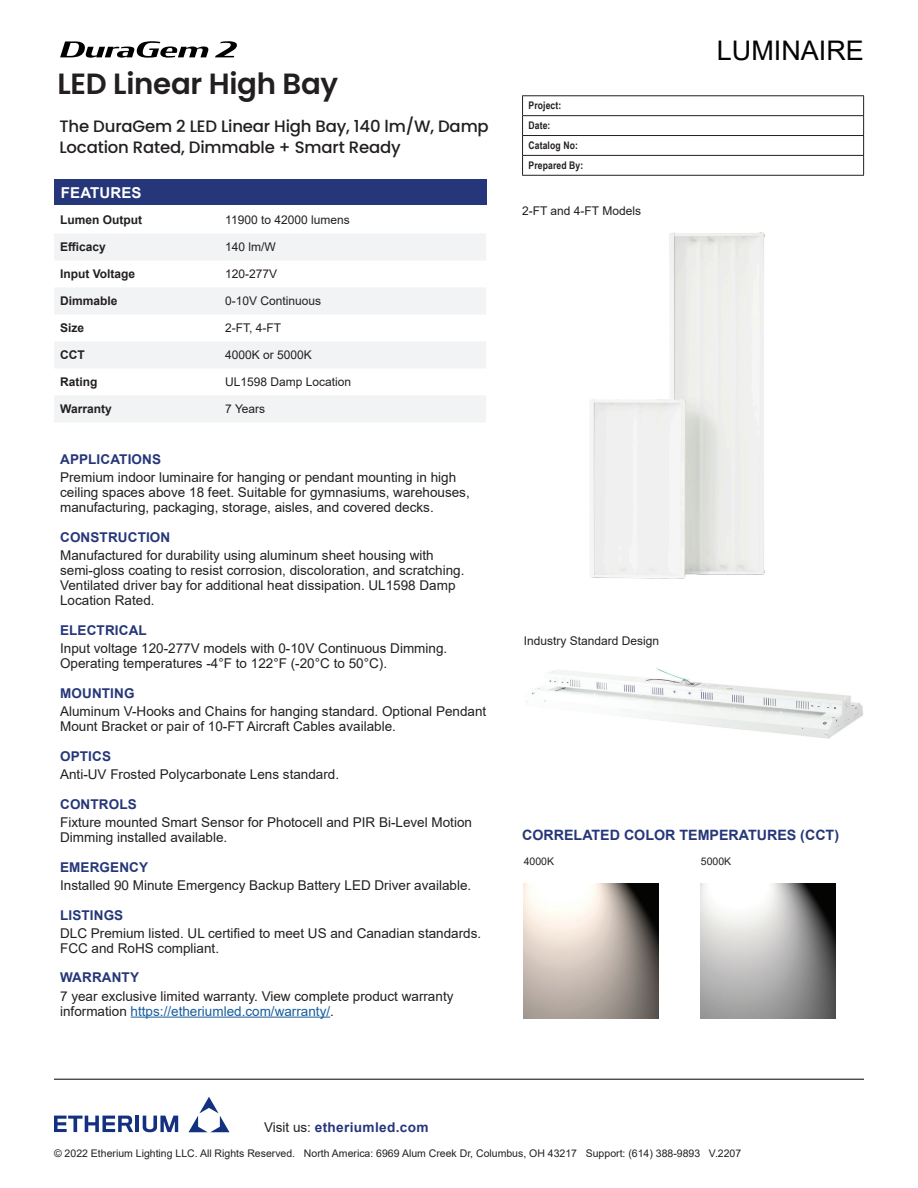
<style>
.page{position:relative;width:918px;height:1188px;background:#fff}
.page>*{position:absolute;margin:0;border:0;box-sizing:border-box;transform-origin:0 0}
.t1{font:600 29.25px "Poppins";letter-spacing:-.01em;color:#231f20}
.t2{font:27px "Arial";color:#040503}
.Paragraph_Style_-_ET{font:500 16.5px/21px "Poppins";letter-spacing:-.01em;color:#231f20}
.t3{font:700 15px "Arial";letter-spacing:.01em;color:#fff}
.Headings{font:700 14.25px "Arial";color:#253779}
.ETH_Paragraph_Style{font:13.5px/15px "Arial";color:#231f20}
.Headings-2{font:700 13.5px "Arial";letter-spacing:.01em;color:#253779}
.t4{font:700 13.5px "Arial";letter-spacing:.025em;color:#25377a}
.Captions{font:12px "Arial";color:#231f20}
.t5{font:700 12px "Arial";color:#231f20}
.Captions-2{font:10.5px "Arial";color:#231f20}
.t6{font:700 10.5px "Arial Narrow";letter-spacing:.01em;color:#231f20}
.s1{color:#175d9e}
.s2{font-weight:400;color:#231f20}
</style>
<div class="page">
<hr style="left:54px;top:1079px;width:810px;height:1px;background:#000">
<svg style="left:188px;top:1097px;width:42px;height:35px"></svg>
<svg style="left:54px;top:1116px;width:79px;height:16px"></svg>
<hr style="left:136px;top:1116px;width:3px;height:16px;background:#13317e">
<svg style="left:143px;top:1116px;width:35px;height:16px"></svg>
<svg style="left:60px;top:41px;width:149px;height:17px"></svg>
<svg style="left:215px;top:41px;width:22px;height:16px"></svg>
<svg style="left:54px;top:234px;width:432px;height:188px;fill:#f1f3f4"></svg>
<div style="left:54px;top:179px;width:432px;height:26px;background:#25377a"></div>
<hr style="left:522px;top:95px;width:342px;height:1px;background:#231f20">
<hr style="left:522px;top:115px;width:342px;height:1px;background:#231f20">
<hr style="left:522px;top:135px;width:342px;height:1px;background:#231f20">
<hr style="left:522px;top:155px;width:342px;height:1px;background:#231f20">
<svg style="left:522px;top:96px;width:1px;height:79px"></svg>
<svg style="left:863px;top:96px;width:1px;height:79px"></svg>
<hr style="left:522px;top:175px;width:342px;height:1px;background:#231f20">
<img style="left:524px;top:883px;width:135px;height:135px">
<img style="left:701px;top:883px;width:135px;height:135px">
<hr style="left:131px;top:1017px;width:199px;height:1px;background:#175d9e">
<img style="left:527px;top:668px;width:336px;height:71px">
<img style="left:590px;top:232px;width:175px;height:347px">
<p class="t1" style="left:58px;top:67px;width:282px">LED Linear High Bay</p>
<p class="Paragraph_Style_-_ET" style="left:59px;top:116px;width:431px">The DuraGem 2 LED Linear High Bay, 140 lm/W, Damp<br>Location Rated, Dimmable + Smart Ready</p>
<p class="t3" style="left:61px;top:182px;width:82px">FEATURES</p>
<p class="t5" style="left:60px;top:212px;width:83px">Lumen Output</p>
<p class="Captions" style="left:225px;top:212px;width:126px">11900 to 42000 lumens</p>
<p class="t5" style="left:60px;top:239px;width:47px">Efficacy</p>
<p class="Captions" style="left:225px;top:239px;width:52px">140 lm/W</p>
<p class="t5" style="left:60px;top:266px;width:77px">Input Voltage</p>
<p class="Captions" style="left:225px;top:266px;width:54px">120-277V</p>
<p class="t5" style="left:60px;top:293px;width:59px">Dimmable</p>
<p class="Captions" style="left:225px;top:293px;width:98px">0-10V Continuous</p>
<p class="t5" style="left:60px;top:320px;width:26px">Size</p>
<p class="Captions" style="left:225px;top:320px;width:58px">2-FT, 4-FT</p>
<p class="t5" style="left:60px;top:347px;width:26px">CCT</p>
<p class="Captions" style="left:225px;top:347px;width:88px">4000K or 5000K</p>
<p class="t5" style="left:60px;top:374px;width:39px">Rating</p>
<p class="Captions" style="left:225px;top:374px;width:128px">UL1598 Damp Location</p>
<p class="t5" style="left:60px;top:401px;width:53px">Warranty</p>
<p class="Captions" style="left:225px;top:401px;width:42px">7 Years</p>
<p class="Headings-2" style="left:60px;top:450px;width:102px">APPLICATIONS</p>
<p class="ETH_Paragraph_Style" style="left:60px;top:470px;width:411px">Premium indoor luminaire for hanging or pendant mounting in high ceiling spaces above 18 feet. Suitable for gymnasiums, warehouses, manufacturing, packaging, storage, aisles, and covered decks.</p>
<p class="Headings-2" style="left:60px;top:528px;width:112px">CONSTRUCTION</p>
<p class="ETH_Paragraph_Style" style="left:60px;top:548px;width:406px">Manufactured for durability using aluminum sheet housing with semi-gloss coating to resist corrosion, discoloration, and scratching.<br>Ventilated driver bay for additional heat dissipation. UL1598 Damp Location Rated.</p>
<p class="Headings-2" style="left:60px;top:621px;width:88px">ELECTRICAL</p>
<p class="ETH_Paragraph_Style" style="left:60px;top:641px;width:389px">Input voltage 120-277V models with 0-10V Continuous Dimming.<br>Operating temperatures -4°F to 122°F (-20°C to 50°C).</p>
<p class="Headings-2" style="left:60px;top:683px;width:76px">MOUNTING</p>
<p class="ETH_Paragraph_Style" style="left:60px;top:704px;width:428px">Aluminum V-Hooks and Chains for hanging standard. Optional Pendant<br>Mount Bracket or pair of 10-FT Aircraft Cables available.</p>
<p class="Headings-2" style="left:60px;top:746px;width:52px">OPTICS</p>
<p class="ETH_Paragraph_Style" style="left:60px;top:767px;width:281px">Anti-UV Frosted Polycarbonate Lens standard.</p>
<p class="Headings-2" style="left:60px;top:794px;width:78px">CONTROLS</p>
<p class="ETH_Paragraph_Style" style="left:60px;top:815px;width:413px">Fixture mounted Smart Sensor for Photocell and PIR Bi-Level Motion<br>Dimming installed available.</p>
<p class="Headings-2" style="left:60px;top:857px;width:90px">EMERGENCY</p>
<p class="ETH_Paragraph_Style" style="left:60px;top:877px;width:413px">Installed 90 Minute Emergency Backup Battery LED Driver available.</p>
<p class="Headings-2" style="left:60px;top:905px;width:65px">LISTINGS</p>
<p class="ETH_Paragraph_Style" style="left:60px;top:925px;width:423px">DLC Premium listed. UL certified to meet US and Canadian standards.<br>FCC and RoHS compliant.</p>
<p class="Headings-2" style="left:60px;top:968px;width:80px">WARRANTY</p>
<p class="ETH_Paragraph_Style" style="left:60px;top:988px;width:395px">7 year exclusive limited warranty. View complete product warranty information <span class="s1">https://etheriumled.com/warranty/</span>.</p>
<p class="t6" style="left:529px;top:98px;width:34px">Project:</p>
<p class="t6" style="left:529px;top:118px;width:23px">Date:</p>
<p class="t6" style="left:529px;top:138px;width:51px">Catalog No:</p>
<p class="t6" style="left:529px;top:157px;width:56px">Prepared By:</p>
<p class="Captions" style="left:522px;top:203px;width:120px">2-FT and 4-FT Models</p>
<h2 class="t2" style="left:717px;top:32px;width:149px">LUMINAIRE</h2>
<p class="Captions" style="left:524px;top:633px;width:137px">Industry Standard Design</p>
<p class="Headings" style="left:522px;top:825px;width:318px">CORRELATED COLOR TEMPERATURES (CCT)</p>
<p class="Captions-2" style="left:524px;top:854px;width:32px">4000K</p>
<p class="Captions-2" style="left:701px;top:854px;width:32px">5000K</p>
<p class="t4" style="left:264px;top:1117px;width:166px"><span class="s2">Visit us:</span> etheriumled.com</p>
<p class="Captions-2" style="left:54px;top:1146px;width:689px">© 2022 Etherium Lighting LLC. All Rights Reserved. North America: 6969 Alum Creek Dr, Columbus, OH 43217 Support: (614) 388-9893 V.2207</p>
</div>
